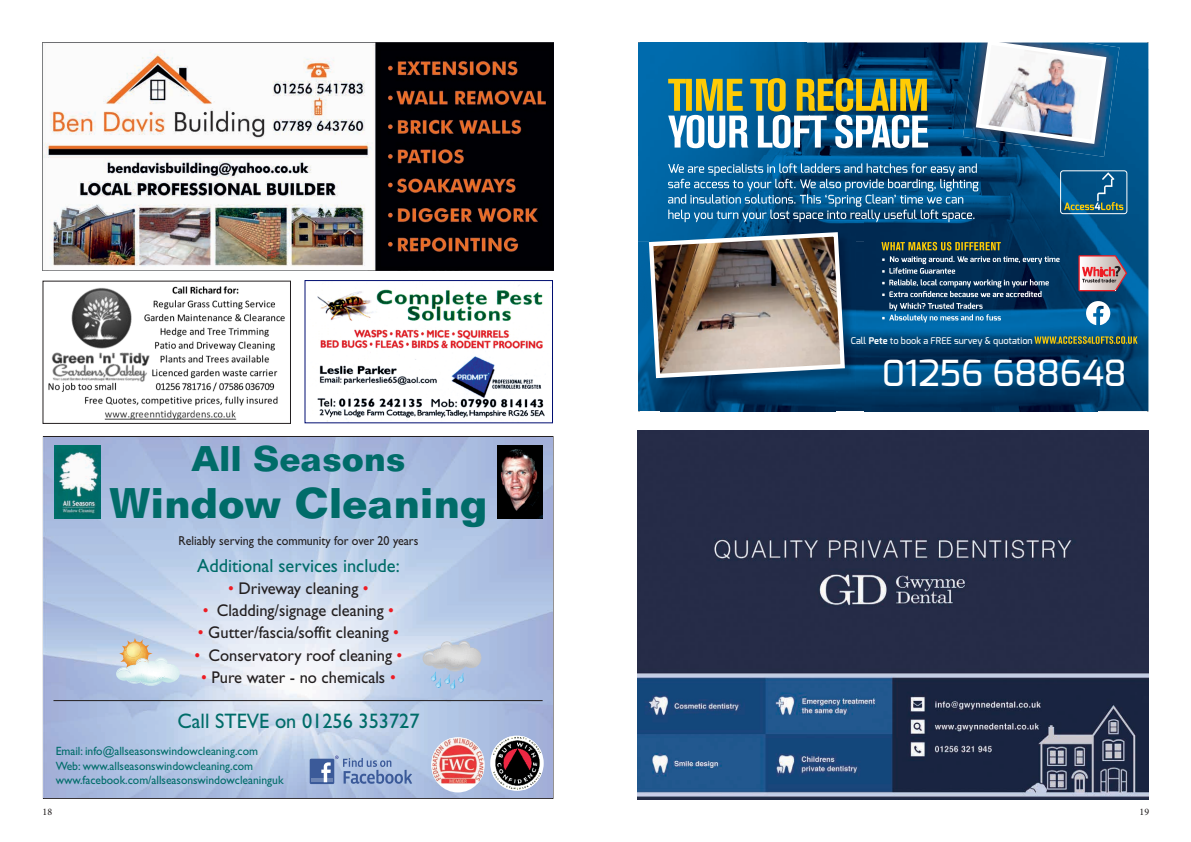
<style>
.page{position:relative;width:1191px;height:842px;background:#fff}
.page>*{position:absolute;margin:0;border:0;box-sizing:border-box;transform-origin:0 0}
.t1{font:700 42px "Folio BT";letter-spacing:-.005em;color:#006c69}
.t2{font:500 35.9px "Exo";color:#fff}
.t3{font:700 35px "Folio BT";letter-spacing:-.005em;color:#006c69}
.t4{font:21px "Gill Sans";color:#006c69}
.t5{font:19px "Gill Sans";color:#006c69}
.t6{font:17px "Gill Sans";color:#231f20}
.t7{font:13px "Gill Sans";color:#231f20;scale:.93 1}
.t8{font:12px/14.4px "Gill Sans";color:#006c69}
.t9{font:10px "Minion Pro";color:#231f20}
.t10{font:500 9.3px "Exo";color:#fff}
.s1{font-weight:700}
.s2{color:#ed1c24}
</style>
<div class="page">
<div style="left:43px;top:281px;width:248px;height:143px;border:1px solid #231f20"></div>
<img style="left:638px;top:43px;width:325px;height:112px">
<img style="left:1119px;top:43px;width:29px;height:26px">
<img style="left:1097px;top:69px;width:51px;height:342px">
<img style="left:980px;top:157px;width:117px;height:254px">
<img style="left:638px;top:155px;width:226px;height:86px">
<img style="left:864px;top:155px;width:116px;height:256px">
<img style="left:638px;top:241px;width:22px;height:170px">
<img style="left:835px;top:241px;width:29px;height:170px">
<img style="left:660px;top:389px;width:175px;height:22px">
<svg style="left:668px;top:78px;width:260px;height:70px"></svg>
<img style="left:650px;top:233px;width:206px;height:156px">
<img style="left:646px;top:230px;width:201px;height:150px">
<svg style="left:668px;top:163px;width:310px;height:59px;background:#2d719e"></svg>
<div style="left:1060px;top:170px;width:67px;height:44px;border:1px solid #fff;border-radius:3px"></div>
<svg style="left:1064px;top:172px;width:59px;height:38px;background:#1e6383"></svg>
<svg style="left:1078px;top:255px;width:49px;height:36px;background:#bb969d"></svg>
<svg style="left:1034px;top:336px;width:103px;height:8px"></svg>
<img style="left:963px;top:43px;width:156px;height:114px">
<svg style="left:975px;top:43px;width:131px;height:101px;background:#3d6a8f"></svg>
<img style="left:980px;top:45px;width:122px;height:94px">
<svg style="left:882px;top:303px;width:119px;height:20px;background:#3375a1"></svg>
<svg style="left:882px;top:256px;width:177px;height:41px;background:#2d5071"></svg>
<svg style="left:881px;top:242px;width:120px;height:8px"></svg>
<svg style="left:1086px;top:301px;width:24px;height:24px"></svg>
<svg style="left:638px;top:43px;width:2px;height:6px"></svg>
<svg style="left:638px;top:406px;width:2px;height:6px"></svg>
<svg style="left:1147px;top:43px;width:2px;height:6px"></svg>
<svg style="left:1147px;top:406px;width:2px;height:6px"></svg>
<img style="left:638px;top:430px;width:510px;height:370px">
<img style="left:44px;top:437px;width:508px;height:361px">
<img style="left:55px;top:445px;width:45px;height:74px">
<img style="left:497px;top:445px;width:45px;height:74px">
<hr style="left:53px;top:700px;width:489px;height:1px;background:#231f20">
<svg style="left:490px;top:736px;width:54px;height:55px"></svg>
<img style="left:492px;top:736px;width:49px;height:54px">
<svg style="left:431px;top:737px;width:54px;height:55px"></svg>
<img style="left:432px;top:738px;width:51px;height:45px">
<div style="left:310px;top:759px;width:24px;height:25px;background:#3b5a99"></div>
<hr style="left:311px;top:779px;width:21px;height:3px;background:#6d85b4">
<svg style="left:321px;top:755px;width:91px;height:29px;background:#93a9d0"></svg>
<svg style="left:116px;top:638px;width:64px;height:48px;background:#d5dad7"></svg>
<svg style="left:422px;top:641px;width:59px;height:48px;background:#bdcadc"></svg>
<img style="left:43px;top:43px;width:511px;height:227px">
<img style="left:317px;top:285px;width:234px;height:136px">
<div style="left:304px;top:280px;width:249px;height:143px;border:1px solid #000d71"></div>
<img style="left:48px;top:286px;width:237px;height:133px">
<p class="t10" style="left:850px;top:334px;width:183px">Call <span class="s1">Pete</span> to book a FREE survey &amp; quotation</p>
<h3 class="t3" style="left:192px;top:437px;width:215px">All Seasons</h3>
<h1 class="t1" style="left:109px;top:477px;width:380px">Window Cleaning</h1>
<p class="t7" style="left:178px;top:533px;width:259px">Reliably serving the community for over 20 years</p>
<p class="t5" style="left:197px;top:554px;width:204px">Additional services include:</p>
<p class="t6" style="left:228px;top:578px;width:142px"><span class="s2">•</span> Driveway cleaning <span class="s2">•</span></p>
<p class="t6" style="left:203px;top:601px;width:193px"><span class="s2">•</span> Cladding/signage cleaning <span class="s2">•</span></p>
<p class="t6" style="left:198px;top:623px;width:203px"><span class="s2">•</span> Gutter/fascia/soffit cleaning <span class="s2">•</span></p>
<p class="t6" style="left:194px;top:645px;width:209px"><span class="s2">•</span> Conservatory roof cleaning <span class="s2">•</span></p>
<p class="t6" style="left:201px;top:667px;width:196px"><span class="s2">•</span> Pure water - no chemicals <span class="s2">•</span></p>
<p class="t4" style="left:177px;top:709px;width:243px">Call STEVE on 01256 353727</p>
<p class="t8" style="left:56px;top:744px;width:229px">Email: info@allseasonswindowcleaning.com<br>Web: www.allseasonswindowcleaning.com www.facebook.com/allseasonswindowcleaninguk</p>
<h2 class="t2" style="left:882px;top:350px;width:246px">01256 688648</h2>
<p class="t9" style="left:43px;top:805px;width:11px">18</p>
<p class="t9" style="left:1139px;top:805px;width:11px">19</p>
</div>
